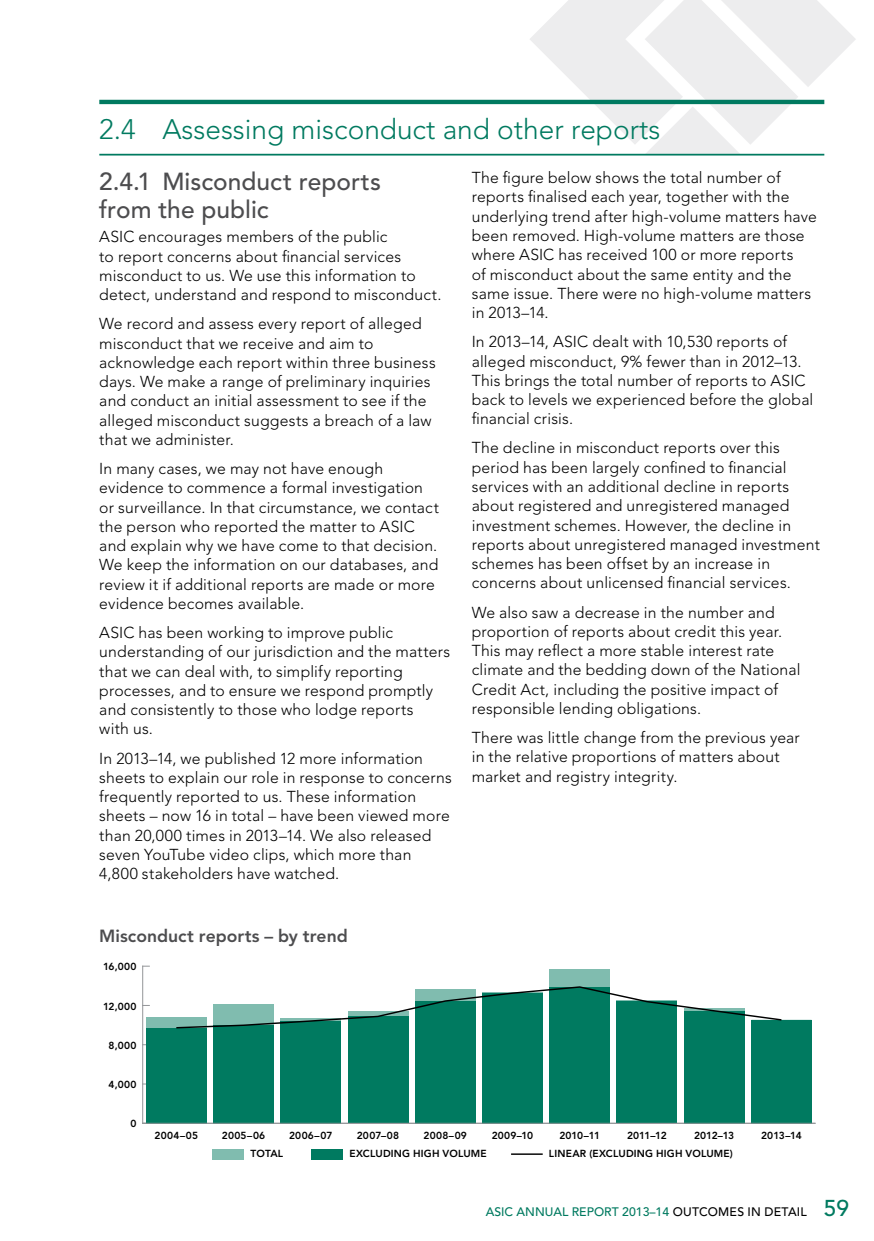
<style>
.page{position:relative;width:874px;height:1241px;background:#fff}
.page>*{position:absolute;margin:0;border:0;box-sizing:border-box;transform-origin:0 0}
._00_Page_Header{font:300 28px "Avenir";color:#007a60}
._01_Head_1_grey{font:500 24.5px/28px "Avenir";color:#4d4d4f}
.t1{font:800 17.5px "Avenir";color:#4d4d4f}
._02_Body{font:300 15.75px/19.2px "Avenir";letter-spacing:.01em;color:#000}
.t2{font:500 12.25px "Avenir";color:#007a60}
.t3{font:800 10.15px "Avenir";letter-spacing:.02em;color:#000}
.s1{color:#000}
.s2{font-size:22.75px}
</style>
<div class="page">
<svg style="left:529px;top:0;width:326px;height:154px"></svg>
<hr style="left:99px;top:154px;width:724px;height:1px;background:#007a60">
<hr style="left:99px;top:100px;width:724px;height:4px;background:#007a60">
<hr style="left:142px;top:966px;width:1px;height:157px;background:#939598">
<div style="left:146px;top:1017px;width:60px;height:10px;background:#80bcaf"></div>
<div style="left:549px;top:969px;width:60px;height:17px;background:#80bcaf"></div>
<div style="left:146px;top:1027px;width:60px;height:96px;background:#007a60"></div>
<div style="left:213px;top:1025px;width:61px;height:98px;background:#007a60"></div>
<div style="left:280px;top:1020px;width:61px;height:103px;background:#007a60"></div>
<div style="left:347px;top:1016px;width:61px;height:107px;background:#007a60"></div>
<div style="left:415px;top:1000px;width:60px;height:123px;background:#007a60"></div>
<div style="left:482px;top:992px;width:60px;height:131px;background:#007a60"></div>
<div style="left:549px;top:986px;width:60px;height:137px;background:#007a60"></div>
<div style="left:616px;top:1001px;width:60px;height:122px;background:#007a60"></div>
<div style="left:683px;top:1010px;width:61px;height:113px;background:#007a60"></div>
<div style="left:750px;top:1019px;width:61px;height:104px;background:#007a60"></div>
<hr style="left:143px;top:1122px;width:671px;height:1px;background:#939598">
<div style="left:212px;top:1148px;width:32px;height:11px;background:#80bcaf"></div>
<div style="left:311px;top:1148px;width:32px;height:11px;background:#007a60"></div>
<hr style="left:511px;top:1153px;width:31px;height:1px;background:#000">
<svg style="left:175px;top:985px;width:607px;height:44px"></svg>
<h1 class="_00_Page_Header" style="left:99px;top:113px;width:562px">2.4 Assessing misconduct and other reports</h1>
<h1 class="_01_Head_1_grey" style="left:99px;top:168px;width:283px">2.4.1 Misconduct reports from the public</h1>
<p class="_02_Body" style="left:99px;top:227px;width:343px">ASIC encourages members of the public<br>to report concerns about financial services misconduct to us. We use this information to detect, understand and respond to misconduct.</p>
<p class="_02_Body" style="left:99px;top:314px;width:338px">We record and assess every report of alleged misconduct that we receive and aim to acknowledge each report within three business days. We make a range of preliminary inquiries and conduct an initial assessment to see if the alleged misconduct suggests a breach of a law that we administer.</p>
<p class="_02_Body" style="left:99px;top:459px;width:341px">In many cases, we may not have enough evidence to commence a formal investigation or surveillance. In that circumstance, we contact the person who reported the matter to ASIC and explain why we have come to that decision.<br>We keep the information on our databases, and review it if additional reports are made or more evidence becomes available.</p>
<p class="_02_Body" style="left:99px;top:622px;width:352px">ASIC has been working to improve public understanding of our jurisdiction and the matters that we can deal with, to simplify reporting processes, and to ensure we respond promptly and consistently to those who lodge reports<br>with us.</p>
<p class="_02_Body" style="left:99px;top:748px;width:354px">In 2013–14, we published 12 more information sheets to explain our role in response to concerns frequently reported to us. These information sheets – now 16 in total – have been viewed more than 20,000 times in 2013–14. We also released seven YouTube video clips, which more than 4,800 stakeholders have watched.</p>
<p class="_02_Body" style="left:471px;top:168px;width:346px">The figure below shows the total number of reports finalised each year, together with the underlying trend after high-volume matters have been removed. High-volume matters are those where ASIC has received 100 or more reports<br>of misconduct about the same entity and the same issue. There were no high-volume matters in 2013–14.</p>
<p class="_02_Body" style="left:471px;top:332px;width:343px">In 2013–14, ASIC dealt with 10,530 reports of alleged misconduct, 9% fewer than in 2012–13.<br>This brings the total number of reports to ASIC back to levels we experienced before the global financial crisis.</p>
<p class="_02_Body" style="left:471px;top:438px;width:349px">The decline in misconduct reports over this period has been largely confined to financial services with an additional decline in reports about registered and unregistered managed investment schemes. However, the decline in reports about unregistered managed investment schemes has been offset by an increase in concerns about unlicensed financial services.</p>
<p class="_02_Body" style="left:471px;top:602px;width:330px">We also saw a decrease in the number and proportion of reports about credit this year.<br>This may reflect a more stable interest rate climate and the bedding down of the National Credit Act, including the positive impact of responsible lending obligations.</p>
<p class="_02_Body" style="left:471px;top:727px;width:329px">There was little change from the previous year in the relative proportions of matters about market and registry integrity.</p>
<p class="t1" style="left:99px;top:925px;width:250px">Misconduct reports – by trend</p>
<p class="t3" style="left:103px;top:960px;width:35px">16,000</p>
<p class="t3" style="left:103px;top:999px;width:35px">12,000</p>
<p class="t3" style="left:109px;top:1039px;width:29px">8,000</p>
<p class="t3" style="left:108px;top:1078px;width:29px">4,000</p>
<p class="t3" style="left:130px;top:1117px;width:8px">0</p>
<p class="t3" style="left:154px;top:1128px;width:45px">2004–05</p>
<p class="t3" style="left:222px;top:1128px;width:45px">2005–06</p>
<p class="t3" style="left:289px;top:1128px;width:45px">2006–07</p>
<p class="t3" style="left:356px;top:1128px;width:44px">2007–08</p>
<p class="t3" style="left:423px;top:1128px;width:45px">2008–09</p>
<p class="t3" style="left:491px;top:1128px;width:43px">2009–10</p>
<p class="t3" style="left:559px;top:1128px;width:42px">2010–11</p>
<p class="t3" style="left:626px;top:1128px;width:41px">2011–12</p>
<p class="t3" style="left:693px;top:1128px;width:42px">2012–13</p>
<p class="t3" style="left:760px;top:1128px;width:42px">2013–14</p>
<p class="t3" style="left:250px;top:1147px;width:34px">TOTAL</p>
<p class="t3" style="left:349px;top:1147px;width:139px">EXCLUDING HIGH VOLUME</p>
<p class="t3" style="left:548px;top:1147px;width:185px">LINEAR (EXCLUDING HIGH VOLUME)</p>
<p class="t2" style="left:485px;top:1204px;width:365px">ASIC ANNUAL REPORT 2013–14 <span class="s1">OUTCOMES IN DETAIL</span> <span class="s2">59</span></p>
</div>
